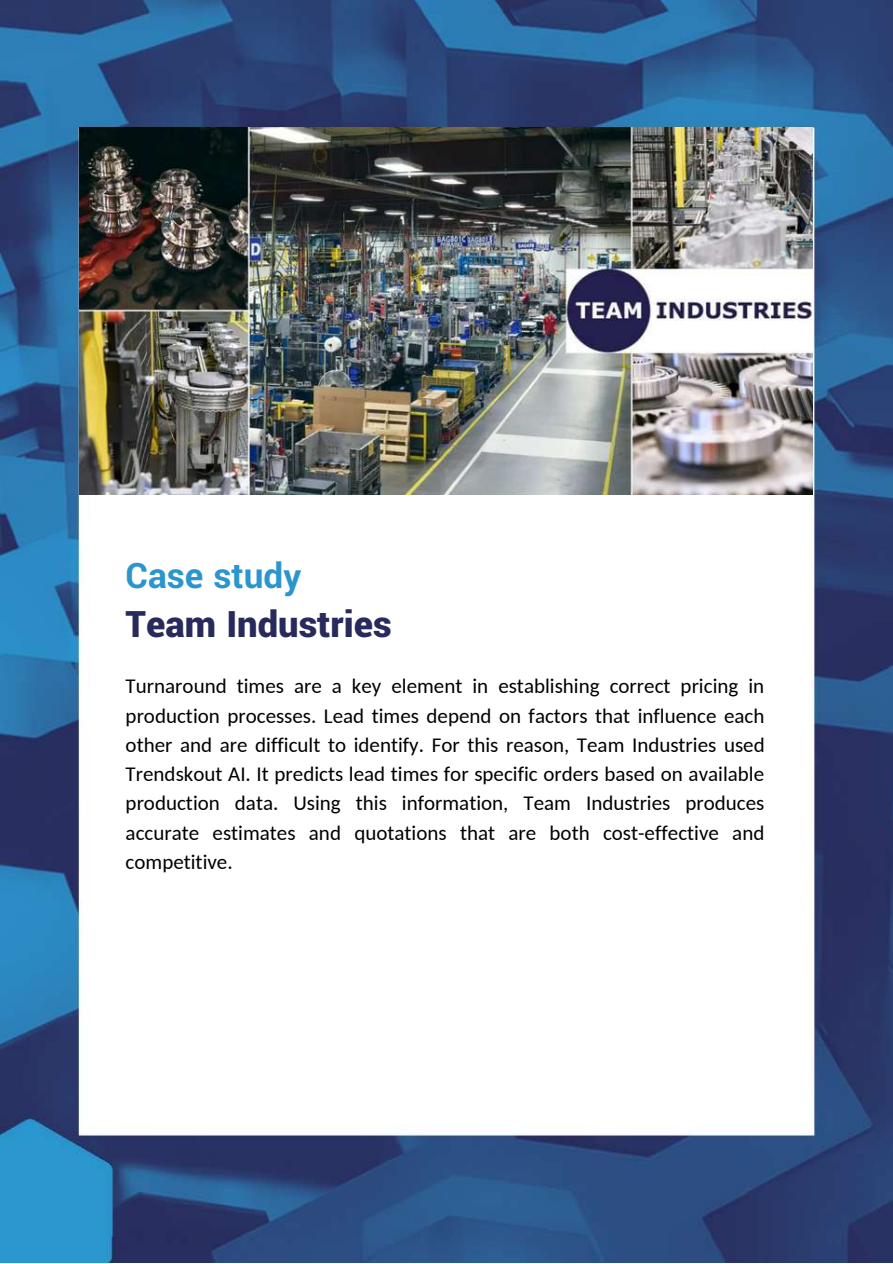
<style>
.page{position:relative;width:893px;height:1264px;background:#fff}
.page>*{position:absolute;margin:0;border:0;box-sizing:border-box;transform-origin:0 0}
.t1{font:900 40.5px "Yantramanav";color:#272a5b}
.t2{font:700 39px "Yantramanav";color:#2b95ce}
.t3{font:21px/29.2px "Carlito";color:#000;text-align:justify}
</style>
<div class="page">
<img style="left:0;top:0;width:892px;height:1262px">
<img style="left:80px;top:128px;width:732px;height:366px">
<h2 class="t2" style="left:126px;top:552px;width:177px">Case study</h2>
<h1 class="t1" style="left:126px;top:598px;width:268px">Team Industries</h1>
<p class="t3" style="left:126px;top:673px;width:640px">Turnaround times are a key element in establishing correct pricing in production processes. Lead times depend on factors that influence each other and are difficult to identify. For this reason, Team Industries used Trendskout AI. It predicts lead times for specific orders based on available production data. Using this information, Team Industries produces accurate estimates and quotations that are both cost-effective and competitive.</p>
</div>
